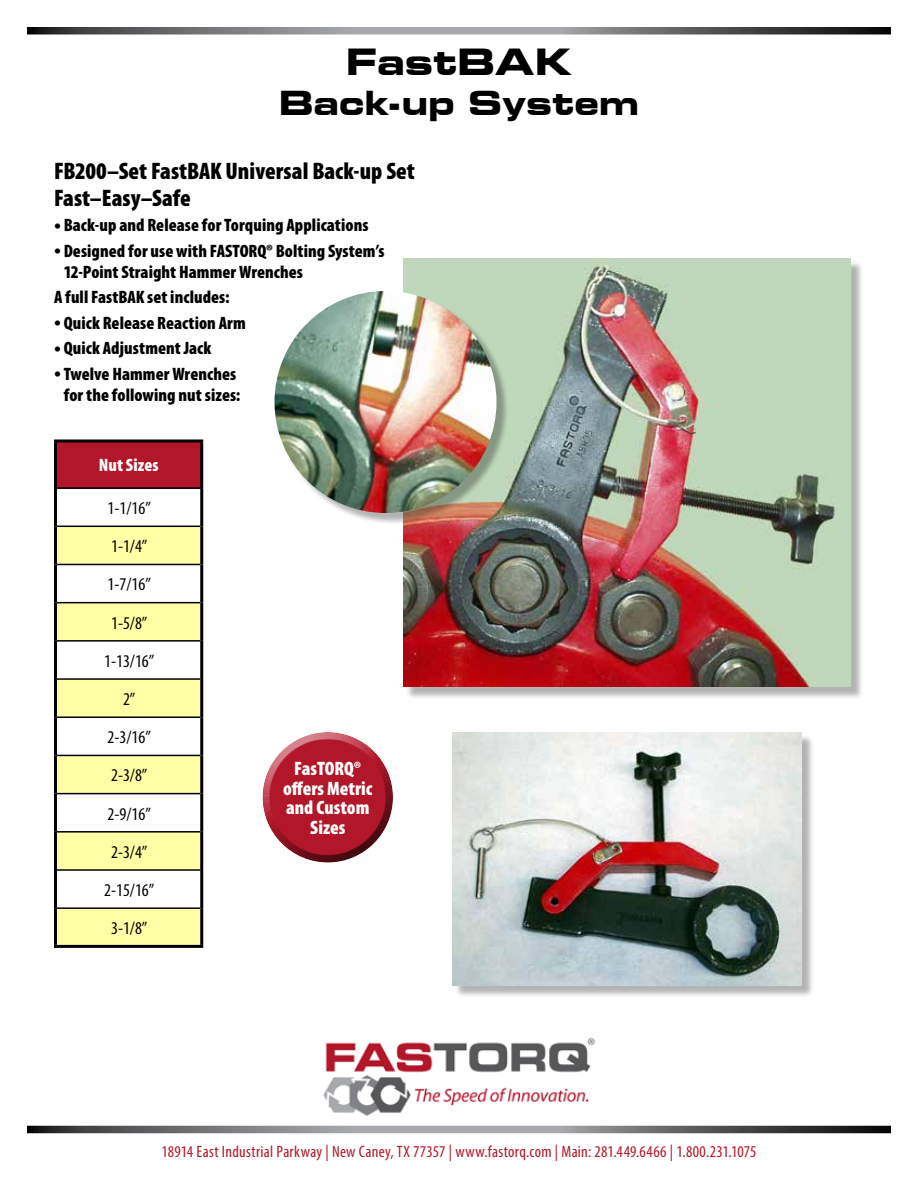
<style>
.page{position:relative;width:918px;height:1188px;background:#fff}
.page>*{position:absolute;margin:0;border:0;box-sizing:border-box;transform-origin:0 0}
.t1{font:36px "Palindrome Expanded S Si Bold Expanded";letter-spacing:-.005em;color:#000}
.t2{font:33px "Palindrome Expanded S Si Bold Expanded";letter-spacing:.005em;color:#000}
.t3{font:900 condensed 24px/27px "Myriad Pro";color:#000}
.t4{font:900 condensed 19.5px/19.5px "Myriad Pro";color:#fff;text-align:center}
.t5{font:900 condensed 18px/21px "Myriad Pro";letter-spacing:.005em;color:#000}
.t6{font:condensed 18px/38.2px "Myriad Pro";color:#000;text-align:center}
.t7{font:900 condensed 18px "Myriad Pro";color:#fff}
.t8{font:condensed 16.5px "Myriad Pro";letter-spacing:.015em;color:#b21729}
.s1{font-weight:400;font-size:27px}
</style>
<div class="page">
<svg style="left:27px;top:1126px;width:864px;height:7px;background:#6e6e70"></svg>
<svg style="left:27px;top:27px;width:864px;height:7px;background:#6e6e70"></svg>
<img style="left:323px;top:1037px;width:273px;height:79px">
<div style="left:56px;top:441px;width:146px;height:47px;background:#b21729"></div>
<svg style="left:57px;top:527px;width:143px;height:418px;fill:#ffffa6"></svg>
<div style="left:56px;top:870px;width:146px;height:38px;background:#fff"></div>
<hr style="left:57px;top:487px;width:143px;height:2px;background:#000">
<hr style="left:57px;top:526px;width:143px;height:1px;background:#000">
<hr style="left:57px;top:564px;width:143px;height:1px;background:#000">
<hr style="left:57px;top:602px;width:143px;height:1px;background:#000">
<hr style="left:57px;top:640px;width:143px;height:2px;background:#000">
<hr style="left:57px;top:678px;width:143px;height:2px;background:#000">
<hr style="left:57px;top:716px;width:143px;height:2px;background:#000">
<hr style="left:57px;top:755px;width:143px;height:1px;background:#000">
<hr style="left:57px;top:793px;width:143px;height:1px;background:#000">
<hr style="left:57px;top:831px;width:143px;height:2px;background:#000">
<hr style="left:57px;top:869px;width:143px;height:2px;background:#000">
<hr style="left:57px;top:907px;width:143px;height:2px;background:#000">
<hr style="left:54px;top:440px;width:149px;height:2px;background:#000">
<hr style="left:54px;top:442px;width:3px;height:46px;background:#000">
<hr style="left:200px;top:442px;width:3px;height:46px;background:#000">
<hr style="left:54px;top:488px;width:3px;height:38px;background:#000">
<hr style="left:200px;top:488px;width:3px;height:38px;background:#000">
<hr style="left:54px;top:526px;width:3px;height:38px;background:#000">
<hr style="left:200px;top:526px;width:3px;height:38px;background:#000">
<hr style="left:54px;top:564px;width:3px;height:39px;background:#000">
<hr style="left:200px;top:564px;width:3px;height:39px;background:#000">
<hr style="left:54px;top:603px;width:3px;height:38px;background:#000">
<hr style="left:200px;top:603px;width:3px;height:38px;background:#000">
<hr style="left:54px;top:641px;width:3px;height:38px;background:#000">
<hr style="left:200px;top:641px;width:3px;height:38px;background:#000">
<hr style="left:54px;top:679px;width:3px;height:38px;background:#000">
<hr style="left:200px;top:679px;width:3px;height:38px;background:#000">
<hr style="left:54px;top:717px;width:3px;height:38px;background:#000">
<hr style="left:200px;top:717px;width:3px;height:38px;background:#000">
<hr style="left:54px;top:755px;width:3px;height:39px;background:#000">
<hr style="left:200px;top:755px;width:3px;height:39px;background:#000">
<hr style="left:54px;top:794px;width:3px;height:38px;background:#000">
<hr style="left:200px;top:794px;width:3px;height:38px;background:#000">
<hr style="left:54px;top:832px;width:3px;height:38px;background:#000">
<hr style="left:200px;top:832px;width:3px;height:38px;background:#000">
<hr style="left:54px;top:870px;width:3px;height:38px;background:#000">
<hr style="left:200px;top:870px;width:3px;height:38px;background:#000">
<hr style="left:54px;top:908px;width:3px;height:37px;background:#000">
<hr style="left:200px;top:908px;width:3px;height:37px;background:#000">
<hr style="left:54px;top:945px;width:149px;height:3px;background:#000">
<div style="left:455px;top:734px;width:359px;height:264px;background:#000;opacity:.3"></div>
<img style="left:452px;top:732px;width:350px;height:253px">
<div style="left:406px;top:260px;width:457px;height:440px;background:#000;opacity:.3"></div>
<img style="left:404px;top:258px;width:446px;height:429px">
<div style="left:261px;top:730px;width:134px;height:99px;background:#fff;opacity:.75"></div>
<div style="left:261px;top:752px;width:134px;height:112px;background:#000;opacity:.75"></div>
<div style="left:277px;top:293px;width:232px;height:233px;background:#000;opacity:.3"></div>
<img style="left:274px;top:291px;width:222px;height:222px;border-radius:111px">
<h1 class="t1" style="left:346px;top:36px;width:228px">FastBAK</h1>
<h2 class="t2" style="left:279px;top:79px;width:362px">Back-up System</h2>
<h3 class="t3" style="left:54px;top:156px;width:362px">FB200–Set FastBAK Universal Back-up Set<br>Fast–Easy–Safe</h3>
<p class="t5" style="left:54px;top:214px;width:316px"><span class="s1">•</span> Back-up and Release for Torquing Applications</p>
<p class="t5" style="left:64px;top:239px;width:322px;text-indent:-10px"><span class="s1">•</span> Designed for use with FASTORQ® Bolting System’s<br>12-Point Straight Hammer Wrenches</p>
<p class="t5" style="left:54px;top:286px;width:177px">A full FastBAK set includes:</p>
<p class="t5" style="left:54px;top:311px;width:193px"><span class="s1">•</span> Quick Release Reaction Arm</p>
<p class="t5" style="left:54px;top:337px;width:159px"><span class="s1">•</span> Quick Adjustment Jack</p>
<p class="t5" style="left:54px;top:362px;width:188px;text-align:center"><span class="s1">•</span> Twelve Hammer Wrenches for the following nut sizes:</p>
<p class="t7" style="left:99px;top:454px;width:61px">Nut Sizes</p>
<p class="t6" style="left:104px;top:489px;width:52px">1-1/16”<br>1-1/4”<br>1-7/16”<br>1-5/8”<br>1-13/16”<br>2”<br>2-3/16”<br>2-3/8”<br>2-9/16”<br>2-3/4”<br>2-15/16”<br>3-1/8”</p>
<p class="t4" style="left:283px;top:759px;width:91px">FasTORQ® offers Metric and Custom<br>Sizes</p>
<p class="t8" style="left:162px;top:1142px;width:596px">18914 East Industrial Parkway | New Caney, TX 77357 | www.fastorq.com | Main: 281.449.6466 | 1.800.231.1075</p>
</div>
